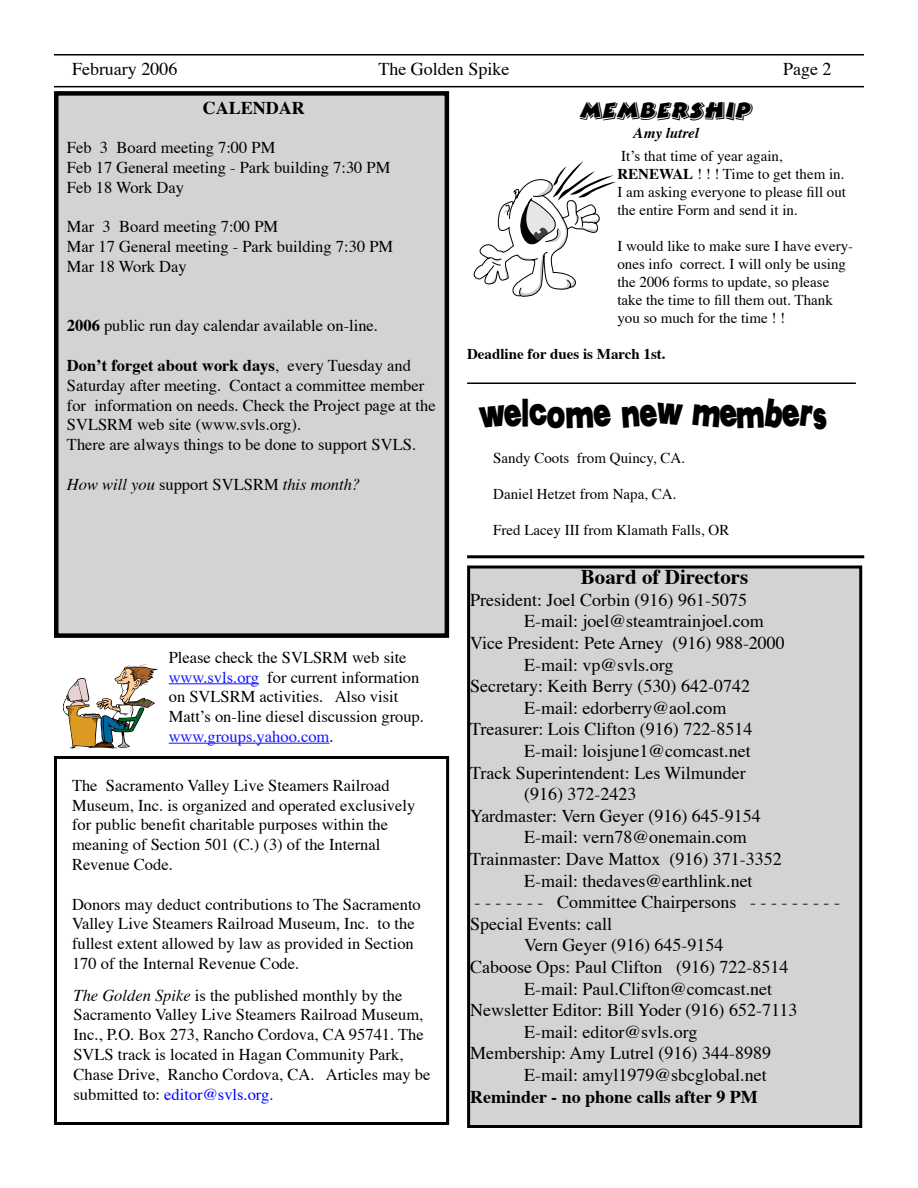
<style>
.page{position:relative;width:918px;height:1188px;background:#fff}
.page>*{position:absolute;margin:0;border:0;box-sizing:border-box;transform-origin:0 0}
.t1{font:27px "Shoot The Keys";color:#000}
.t2{font:27px "Bertram LET";color:#000}
.t3{font:700 21px "Times";color:#000}
.t4{font:18px "Times";color:#000}
.t5{font:700 18px "Times";color:#000}
.t6{font:16.5px/19.8px "Times";color:#000}
.t7{font:italic 16.5px "Times";color:#000}
.t8{font:15px/18px "Times";color:#000}
.t9{font:700 15px "Times";color:#000}
.t10{font:italic 700 15px "Times";color:#000}
.s1{font-weight:700}
.s2{font-style:normal}
.s3{color:#1313ff}
.s4{font-style:italic}
.s5{color:#00f}
</style>
<div class="page">
<hr style="left:54px;top:54px;width:810px;height:2px;background:#000">
<hr style="left:54px;top:86px;width:810px;height:1px;background:#000">
<div style="left:54px;top:756px;width:395px;height:369px;border:3px solid #000"></div>
<div style="left:56px;top:93px;width:391px;height:543px;background:#d1d3d4"></div>
<div style="left:54px;top:91px;width:395px;height:547px;border:4px solid #000"></div>
<div style="left:469px;top:567px;width:392px;height:559px;background:#d1d3d4"></div>
<div style="left:467px;top:566px;width:395px;height:562px;border:3px solid #000"></div>
<hr style="left:467px;top:555px;width:397px;height:3px;background:#000">
<svg style="left:63px;top:665px;width:95px;height:84px"></svg>
<hr style="left:169px;top:683px;width:90px;height:1px;background:#1313ff">
<hr style="left:169px;top:743px;width:160px;height:1px;background:#1313ff">
<svg style="left:473px;top:161px;width:143px;height:136px"></svg>
<hr style="left:467px;top:382px;width:389px;height:2px;background:#000">
<p class="t4" style="left:72px;top:52px;width:107px">February 2006</p>
<p class="t4" style="left:379px;top:52px;width:132px">The Golden Spike</p>
<p class="t4" style="left:783px;top:52px;width:36px">Page</p>
<p class="t5" style="left:203px;top:90px;width:103px">CALENDAR</p>
<p class="t6" style="left:67px;top:136px;width:325px">Feb 3 Board meeting 7:00 PM<br>Feb 17 General meeting - Park building 7:30 PM<br>Feb 18 Work Day</p>
<p class="t6" style="left:67px;top:216px;width:328px">Mar 3 Board meeting 7:00 PM<br>Mar 17 General meeting - Park building 7:30 PM<br>Mar 18 Work Day</p>
<h1 class="t2" style="left:580px;top:95px;width:174px">MEMBERSHIP</h1>
<p class="t10" style="left:634px;top:118px;width:67px">Amy lutrel</p>
<p class="t8" style="left:617px;top:146px;width:230px">It’s that time of year again,<br><span class="s1">RENEWAL</span> ! ! ! Time to get them in.<br>I am asking everyone to please fill out the entire Form and send it in.</p>
<p class="t8" style="left:617px;top:236px;width:237px">I would like to make sure I have every&shy;ones info correct. I will only be using the 2006 forms to update, so please take the time to fill them out. Thank you so much for the time ! !</p>
<p class="t9" style="left:467px;top:339px;width:200px">Deadline for dues is March 1st.</p>
<p class="t6" style="left:67px;top:315px;width:313px"><span class="s1">2006</span> public run day calendar available on-line.</p>
<p class="t6" style="left:67px;top:354px;width:370px"><span class="s1">Don’t forget about work days</span>, every Tuesday and Saturday after meeting. Contact a committee member for information on needs. Check the Project page at the SVLSRM web site (www.svls.org).<br>There are always things to be done to support SVLS.</p>
<p class="t7" style="left:67px;top:469px;width:295px">How will you <span class="s2">support SVLSRM</span> this month?</p>
<h1 class="t1" style="left:479px;top:398px;width:349px">WELCOME NEW MEMBERS</h1>
<p class="t8" style="left:493px;top:448px;width:193px">Sandy Coots from Quincy, CA.</p>
<p class="t8" style="left:493px;top:484px;width:185px">Daniel Hetzet from Napa, CA.</p>
<p class="t8" style="left:493px;top:520px;width:238px">Fred Lacey III from Klamath Falls, OR</p>
<p class="t6" style="left:169px;top:646px;width:257px">Please check the SVLSRM web site <span class="s3">www.svls.org</span> for current information on SVLSRM activities. Also visit Matt’s on-line diesel discussion group. <span class="s3">www.groups.yahoo.com</span>.</p>
<p class="t6" style="left:72px;top:774px;width:345px">The Sacramento Valley Live Steamers Railroad Museum, Inc. is organized and operated exclusively for public benefit charitable purposes within the meaning of Section 501 (C.) (3) of the Internal Revenue Code.</p>
<p class="t6" style="left:72px;top:893px;width:350px">Donors may deduct contributions to The Sacramento Valley Live Steamers Railroad Museum, Inc. to the fullest extent allowed by law as provided in Section 170 of the Internal Revenue Code.</p>
<p class="t6" style="left:73px;top:984px;width:358px"><span class="s4">The Golden Spike</span> is the published monthly by the Sacramento Valley Live Steamers Railroad Museum, Inc., P.O. Box 273, Rancho Cordova, CA 95741. The SVLS track is located in Hagan Community Park, Chase Drive, Rancho Cordova, CA. Articles may be submitted to: <span class="s5">editor@svls.org.</span></p>
<p class="t3" style="left:581px;top:557px;width:169px">Board of Directors</p>
<p class="t4" style="left:470px;top:583px;width:278px">President: Joel Corbin (916) 961-5075</p>
<p class="t4" style="left:524px;top:605px;width:241px">E-mail: joel@steamtrainjoel.com</p>
<p class="t4" style="left:470px;top:626px;width:316px">Vice President: Pete Arney (916) 988-2000</p>
<p class="t4" style="left:524px;top:648px;width:151px">E-mail: vp@svls.org</p>
<p class="t4" style="left:470px;top:669px;width:281px">Secretary: Keith Berry (530) 642-0742</p>
<p class="t4" style="left:524px;top:691px;width:204px">E-mail: edorberry@aol.com</p>
<p class="t4" style="left:470px;top:713px;width:284px">Treasurer: Lois Clifton (916) 722-8514</p>
<p class="t4" style="left:524px;top:734px;width:228px">E-mail: loisjune1@comcast.net</p>
<p class="t4" style="left:470px;top:756px;width:277px">Track Superintendent: Les Wilmunder</p>
<p class="t4" style="left:524px;top:777px;width:114px">(916) 372-2423</p>
<p class="t4" style="left:470px;top:799px;width:292px">Yardmaster: Vern Geyer (916) 645-9154</p>
<p class="t4" style="left:524px;top:821px;width:224px">E-mail: vern78@onemain.com</p>
<p class="t4" style="left:470px;top:842px;width:313px">Trainmaster: Dave Mattox (916) 371-3352</p>
<p class="t4" style="left:524px;top:864px;width:230px">E-mail: thedaves@earthlink.net</p>
<p class="t4" style="left:475px;top:885px;width:367px">- - - - - - - Committee Chairpersons - - - - - - - - -</p>
<p class="t4" style="left:470px;top:907px;width:143px">Special Events: call</p>
<p class="t4" style="left:524px;top:929px;width:201px">Vern Geyer (916) 645-9154</p>
<p class="t4" style="left:470px;top:950px;width:320px">Caboose Ops: Paul Clifton (916) 722-8514</p>
<p class="t4" style="left:524px;top:972px;width:250px">E-mail: Paul.Clifton@comcast.net</p>
<p class="t4" style="left:470px;top:993px;width:329px">Newsletter Editor: Bill Yoder (916) 652-7113</p>
<p class="t4" style="left:524px;top:1015px;width:175px">E-mail: editor@svls.org</p>
<p class="t4" style="left:470px;top:1037px;width:302px">Membership: Amy Lutrel (916) 344-8989</p>
<p class="t4" style="left:524px;top:1058px;width:244px">E-mail: amyl1979@sbcglobal.net</p>
<p class="t5" style="left:470px;top:1079px;width:289px">Reminder - no phone calls after 9 PM</p>
</div>
